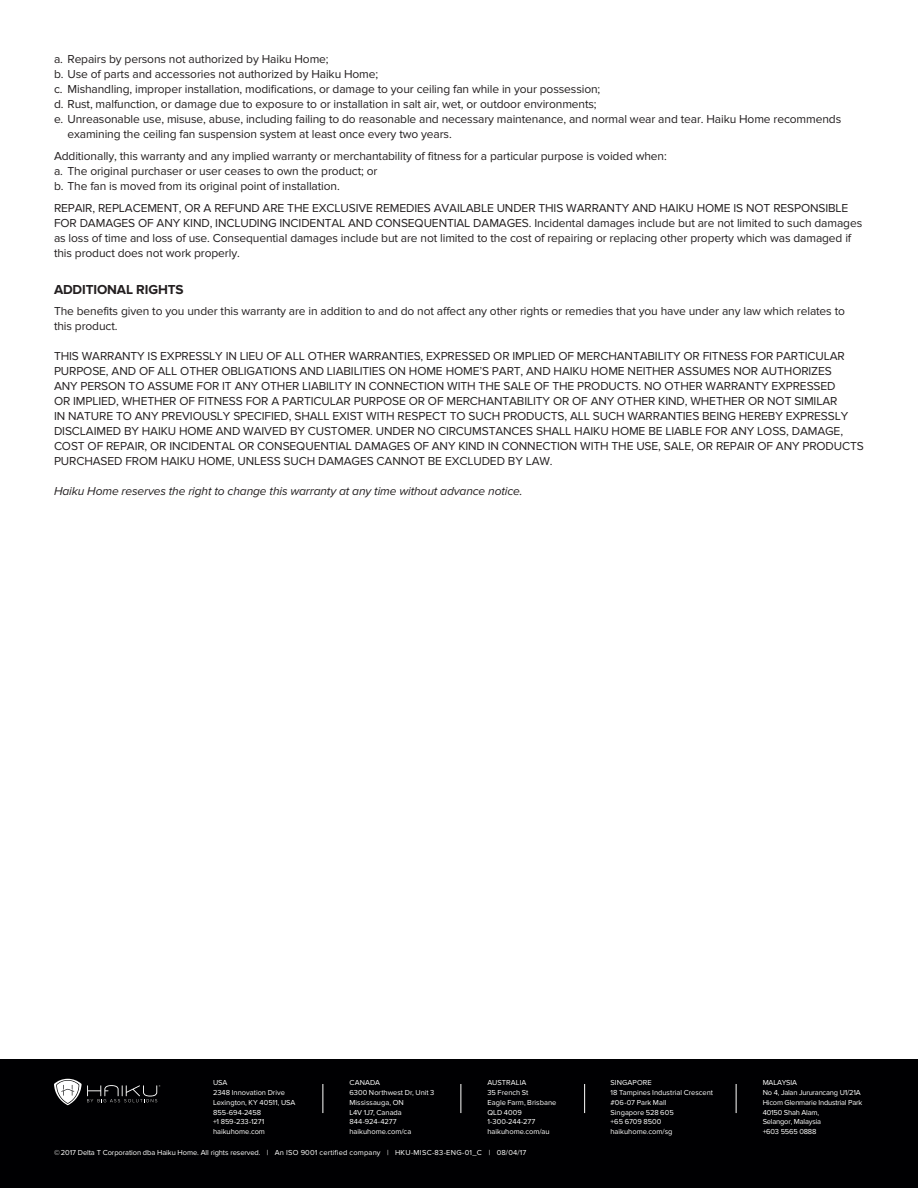
<style>
.page{position:relative;width:918px;height:1188px;background:#fff}
.page>*{position:absolute;margin:0;border:0;box-sizing:border-box;transform-origin:0 0}
.Heading_3{font:700 13.5px "Proxima Nova";letter-spacing:-.01em;color:#231f20}
.t1{font:12px/15px "Proxima Nova";letter-spacing:-.01em;color:#231f20}
.t2{font:italic 12px "Proxima Nova";letter-spacing:-.01em;color:#231f20}
.t3{font:7.5px/9.8px "Proxima Nova";color:#fff}
.t4{font:7.5px/9.8px "Proxima Nova";letter-spacing:-.025em;color:#fff}
</style>
<div class="page">
<div style="left:0;top:1060px;width:918px;height:128px;background:#000002"></div>
<svg style="left:54px;top:1079px;width:106px;height:26px"></svg>
<svg style="left:322px;top:1084px;width:1px;height:29px"></svg>
<svg style="left:460px;top:1084px;width:1px;height:29px"></svg>
<svg style="left:584px;top:1084px;width:1px;height:29px"></svg>
<svg style="left:736px;top:1084px;width:1px;height:29px"></svg>
<p class="t1" style="left:54px;top:52px;width:276px">a. Repairs by persons not authorized by Haiku Home;</p>
<p class="t1" style="left:54px;top:67px;width:326px">b. Use of parts and accessories not authorized by Haiku Home;</p>
<p class="t1" style="left:54px;top:82px;width:548px">c. Mishandling, improper installation, modifications, or damage to your ceiling fan while in your possession;</p>
<p class="t1" style="left:54px;top:97px;width:544px">d. Rust, malfunction, or damage due to exposure to or installation in salt air, wet, or outdoor environments;</p>
<p class="t1" style="left:68px;top:112px;width:775px;text-indent:-14px">e. Unreasonable use, misuse, abuse, including failing to do reasonable and necessary maintenance, and normal wear and tear. Haiku Home recommends examining the ceiling fan suspension system at least once every two years.</p>
<p class="t1" style="left:54px;top:149px;width:614px">Additionally, this warranty and any implied warranty or merchantability of fitness for a particular purpose is voided when:</p>
<p class="t1" style="left:54px;top:164px;width:325px">a. The original purchaser or user ceases to own the product; or</p>
<p class="t1" style="left:54px;top:179px;width:287px">b. The fan is moved from its original point of installation.</p>
<p class="t1" style="left:54px;top:201px;width:810px">REPAIR, REPLACEMENT, OR A REFUND ARE THE EXCLUSIVE REMEDIES AVAILABLE UNDER THIS WARRANTY AND HAIKU HOME IS NOT RESPONSIBLE FOR DAMAGES OF ANY KIND, INCLUDING INCIDENTAL AND CONSEQUENTIAL DAMAGES. Incidental damages include but are not limited to such damages as loss of time and loss of use. Consequential damages include but are not limited to the cost of repairing or replacing other property which was damaged if this product does not work properly.</p>
<p class="Heading_3" style="left:54px;top:281px;width:131px">ADDITIONAL RIGHTS</p>
<p class="t1" style="left:54px;top:304px;width:792px">The benefits given to you under this warranty are in addition to and do not affect any other rights or remedies that you have under any law which relates to this product.</p>
<p class="t1" style="left:54px;top:349px;width:811px">THIS WARRANTY IS EXPRESSLY IN LIEU OF ALL OTHER WARRANTIES, EXPRESSED OR IMPLIED OF MERCHANTABILITY OR FITNESS FOR PARTICULAR PURPOSE, AND OF ALL OTHER OBLIGATIONS AND LIABILITIES ON HOME HOME’S PART, AND HAIKU HOME NEITHER ASSUMES NOR AUTHORIZES<br>ANY PERSON TO ASSUME FOR IT ANY OTHER LIABILITY IN CONNECTION WITH THE SALE OF THE PRODUCTS. NO OTHER WARRANTY EXPRESSED<br>OR IMPLIED, WHETHER OF FITNESS FOR A PARTICULAR PURPOSE OR OF MERCHANTABILITY OR OF ANY OTHER KIND, WHETHER OR NOT SIMILAR<br>IN NATURE TO ANY PREVIOUSLY SPECIFIED, SHALL EXIST WITH RESPECT TO SUCH PRODUCTS, ALL SUCH WARRANTIES BEING HEREBY EXPRESSLY DISCLAIMED BY HAIKU HOME AND WAIVED BY CUSTOMER. UNDER NO CIRCUMSTANCES SHALL HAIKU HOME BE LIABLE FOR ANY LOSS, DAMAGE, COST OF REPAIR, OR INCIDENTAL OR CONSEQUENTIAL DAMAGES OF ANY KIND IN CONNECTION WITH THE USE, SALE, OR REPAIR OF ANY PRODUCTS PURCHASED FROM HAIKU HOME, UNLESS SUCH DAMAGES CANNOT BE EXCLUDED BY LAW.</p>
<p class="t2" style="left:54px;top:485px;width:470px">Haiku Home reserves the right to change this warranty at any time without advance notice.</p>
<p class="t3" style="left:213px;top:1078px;width:84px">USA<br>2348 Innovation Drive<br>Lexington, KY 40511, USA<br>855-694-2458<br>+1 859-233-1271 haikuhome.com</p>
<p class="t3" style="left:350px;top:1078px;width:86px">CANADA<br>6300 Northwest Dr, Unit 3<br>Mississauga, ON<br>L4V 1J7, Canada<br>844-924-4277 haikuhome.com/ca</p>
<p class="t3" style="left:488px;top:1078px;width:70px">AUSTRALIA<br>35 French St<br>Eagle Farm, Brisbane<br>QLD 4009<br>1-300-244-277 haikuhome.com/au</p>
<p class="t3" style="left:610px;top:1078px;width:104px">SINGAPORE<br>18 Tampines Industrial Crescent #06-07 Park Mall<br>Singapore 528 605<br>+65 6709 8500 haikuhome.com/sg</p>
<p class="t4" style="left:763px;top:1078px;width:101px">MALAYSIA<br>No 4, Jalan Jururancang U1/21A<br>Hicom Glenmarie Industrial Park<br>40150 Shah Alam,<br>Selangor, Malaysia<br>+603 5565 0888</p>
<p class="t3" style="left:54px;top:1148px;width:474px">©2017 Delta T Corporation dba Haiku Home. All rights reserved. | An ISO 9001 certified company | HKU-MISC-83-ENG-01_C | 08/04/17</p>
</div>
